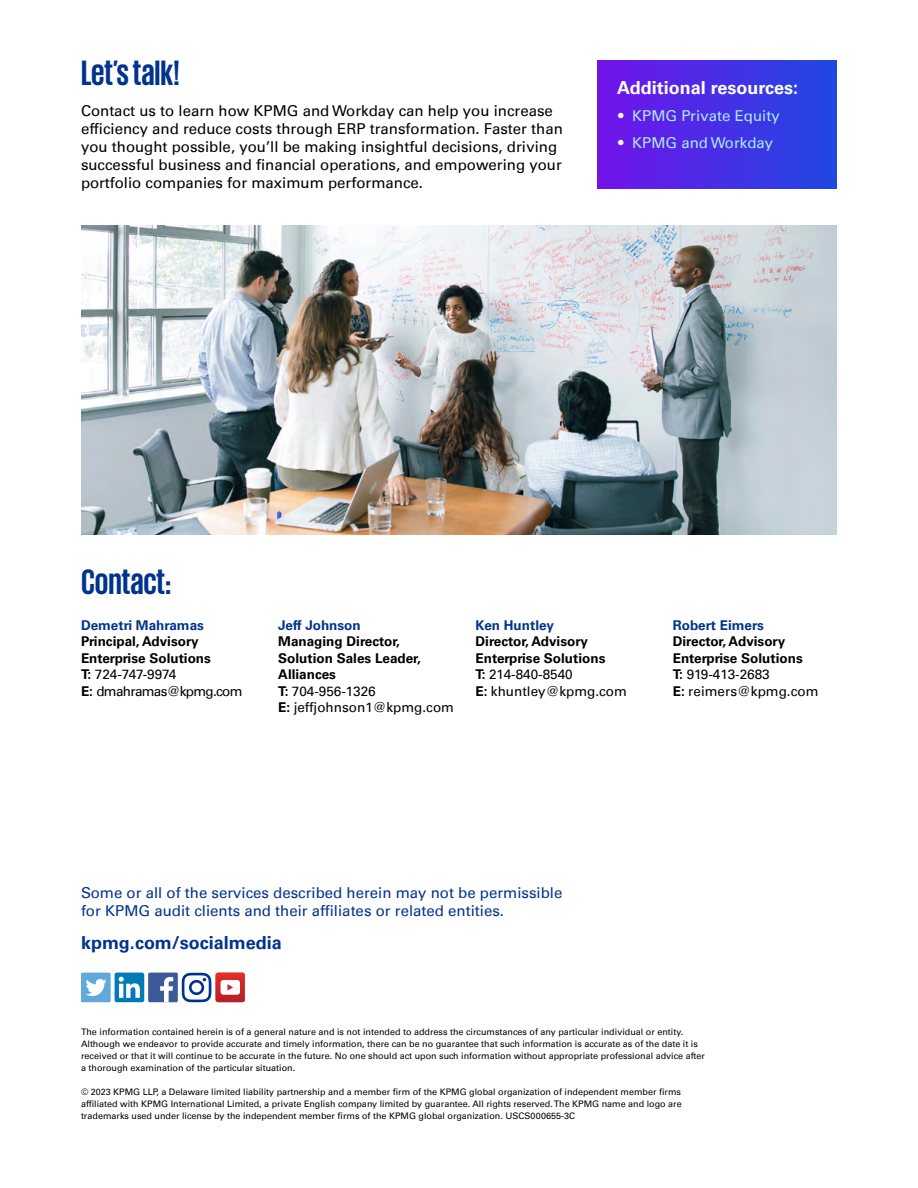
<style>
.page{position:relative;width:918px;height:1188px;background:#fff}
.page>*{position:absolute;margin:0;border:0;box-sizing:border-box;transform-origin:0 0}
.t1{font:700 36px "KPMG";letter-spacing:-.005em;color:#00338d}
.t2{font:700 18px "Univers 65";color:#fff}
.t3{font:700 18px "Univers 65";color:#00338d}
.t4{font:15px/18px "Univers 55 Roman";color:#000}
.t5{font:15px/18px "Univers 55 Roman";color:#00338d}
.t6{font:15px "Univers 55 Roman";color:#aceaff}
.t7{font:700 13.5px/16.5px "Univers 65";color:#000}
.t8{font:13.5px/16.5px "Univers 55 Roman";color:#000}
.t9{font:700 13.5px "Univers 65";color:#00338d}
.t10{font:13.5px/16.5px "Univers 55 Roman";letter-spacing:-.05em;color:#000}
.t11{font:9px/12px "Univers 55 Roman";color:#000}
.s1{font-family:"Univers 45";font-weight:300;color:#fff}
.s2{font-family:"Univers 65";font-weight:700}
</style>
<div class="page">
<div style="left:597px;top:60px;width:240px;height:128px;background:linear-gradient(to right,#7213ea,#1f48e2)"></div>
<img style="left:81px;top:226px;width:756px;height:309px">
<div style="left:115px;top:973px;width:29px;height:29px;background:#007bb6;border-radius:2px"></div>
<svg style="left:119px;top:977px;width:21px;height:21px"></svg>
<div style="left:148px;top:973px;width:30px;height:29px;background:#3d5a98;border-radius:2px"></div>
<svg style="left:160px;top:977px;width:13px;height:25px"></svg>
<div style="left:81px;top:973px;width:30px;height:29px;background:#60a9dd;border-radius:2px"></div>
<svg style="left:86px;top:979px;width:21px;height:17px"></svg>
<svg style="left:182px;top:972px;width:63px;height:30px"></svg>
<h1 class="t1" style="left:81px;top:55px;width:100px">Let’s talk!</h1>
<p class="t4" style="left:81px;top:102px;width:483px">Contact us to learn how KPMG and Workday can help you increase efficiency and reduce costs through ERP transformation. Faster than you thought possible, you’ll be making insightful decisions, driving successful business and financial operations, and empowering your portfolio companies for maximum performance.</p>
<h2 class="t2" style="left:617px;top:77px;width:182px">Additional resources:</h2>
<h3 class="t6" style="left:617px;top:107px;width:164px"><span class="s1">•</span> KPMG Private Equity</h3>
<h3 class="t6" style="left:617px;top:134px;width:158px"><span class="s1">•</span> KPMG and Workday</h3>
<h1 class="t1" style="left:81px;top:564px;width:92px">Contact:</h1>
<h3 class="t9" style="left:81px;top:617px;width:124px">Demetri Mahramas</h3>
<h3 class="t7" style="left:81px;top:633px;width:131px">Principal, Advisory<br>Enterprise Solutions</h3>
<h3 class="t10" style="left:81px;top:666px;width:163px"><span class="s2">T:</span> 724-747-9974<br><span class="s2">E:</span> dmahramas@kpmg.com</h3>
<h3 class="t9" style="left:278px;top:617px;width:84px">Jeff Johnson</h3>
<h3 class="t7" style="left:278px;top:633px;width:144px">Managing Director,<br>Solution Sales Leader,<br>Alliances</h3>
<h3 class="t8" style="left:278px;top:683px;width:177px"><span class="s2">T:</span> 704-956-1326<br><span class="s2">E:</span> jeffjohnson1@kpmg.com</h3>
<h3 class="t9" style="left:476px;top:617px;width:80px">Ken Huntley</h3>
<h3 class="t7" style="left:476px;top:633px;width:131px">Director, Advisory<br>Enterprise Solutions</h3>
<h3 class="t8" style="left:476px;top:666px;width:153px"><span class="s2">T:</span> 214-840-8540<br><span class="s2">E:</span> khuntley@kpmg.com</h3>
<h3 class="t9" style="left:673px;top:617px;width:93px">Robert Eimers</h3>
<h3 class="t7" style="left:673px;top:633px;width:131px">Director, Advisory<br>Enterprise Solutions</h3>
<h3 class="t8" style="left:673px;top:666px;width:147px"><span class="s2">T:</span> 919-413-2683<br><span class="s2">E:</span> reimers@kpmg.com</h3>
<h3 class="t5" style="left:81px;top:884px;width:483px">Some or all of the services described herein may not be permissible for KPMG audit clients and their affiliates or related entities.</h3>
<h2 class="t3" style="left:81px;top:932px;width:203px">kpmg.com/socialmedia</h2>
<p class="t11" style="left:81px;top:1026px;width:626px">The information contained herein is of a general nature and is not intended to address the circumstances of any particular individual or entity.<br>Although we endeavor to provide accurate and timely information, there can be no guarantee that such information is accurate as of the date it is received or that it will continue to be accurate in the future. No one should act upon such information without appropriate professional advice after a thorough examination of the particular situation.</p>
<p class="t11" style="left:81px;top:1086px;width:602px;text-align:justify">© 2023 KPMG LLP, a Delaware limited liability partnership and a member firm of the KPMG global organization of independent member firms affiliated with KPMG International Limited, a private English company limited by guarantee. All rights reserved. The KPMG name and logo are trademarks used under license by the independent member firms of the KPMG global organization. USCS000655-3C</p>
</div>
